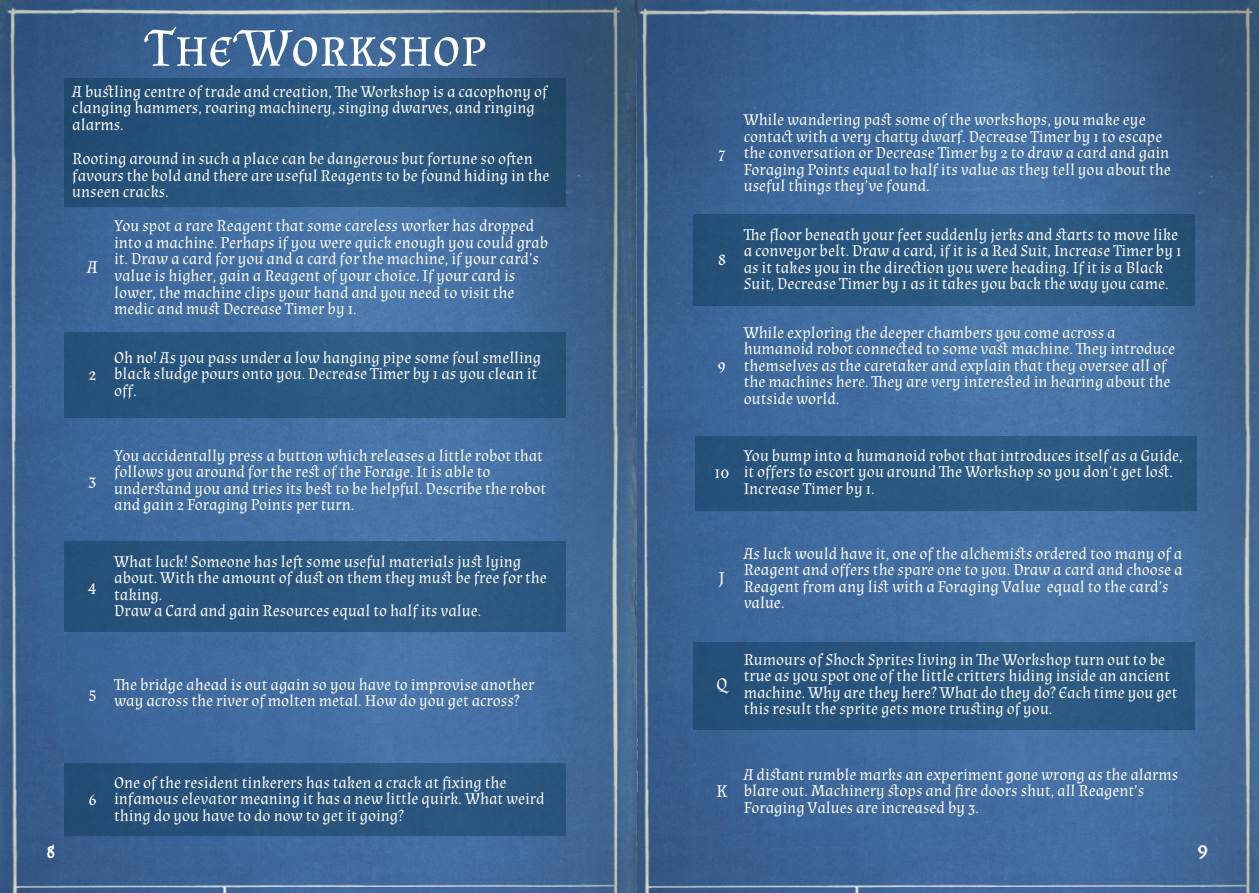
<style>
.page{position:relative;width:1259px;height:893px;background:#fff}
.page>*{position:absolute;margin:0;border:0;box-sizing:border-box;transform-origin:0 0}
.t1{font:54px "Almendra SC";color:#fff}
.t2{font:21px "Magick Journal";color:#fff}
.t3{font:18px "Almendra";color:#fff}
.t4{font:16.5px/16.5px "Almendra";color:#fff}
</style>
<div class="page">
<img style="left:660px;top:0;width:599px;height:893px">
<img style="left:0;top:0;width:660px;height:893px">
<div style="left:693px;top:642px;width:501px;height:87px;background:#2a557f"></div>
<div style="left:64px;top:78px;width:501px;height:129px;background:#002e45;opacity:.37"></div>
<div style="left:64px;top:332px;width:501px;height:85px;background:#2a5780"></div>
<div style="left:64px;top:542px;width:501px;height:90px;background:#2a5780"></div>
<div style="left:64px;top:763px;width:501px;height:73px;background:#29537d"></div>
<div style="left:693px;top:214px;width:501px;height:92px;background:#2a567f"></div>
<div style="left:696px;top:436px;width:501px;height:74px;background:#2b5880"></div>
<h1 class="t1" style="left:147px;top:14px;width:340px">The Workshop</h1>
<p class="t4" style="left:72px;top:84px;width:477px">A bustling centre of trade and creation, The Workshop is a cacophony of clanging hammers, roaring machinery, singing dwarves, and ringing alarms.</p>
<p class="t4" style="left:72px;top:151px;width:478px">Rooting around in such a place can be dangerous but fortune so often favours the bold and there are useful Reagents to be found hiding in the unseen cracks.</p>
<p class="t3" style="left:87px;top:256px;width:12px">A</p>
<p class="t3" style="left:88px;top:362px;width:9px">2</p>
<p class="t4" style="left:114px;top:218px;width:435px">You spot a rare Reagent that some careless worker has dropped into a machine. Perhaps if you were quick enough you could grab it. Draw a card for you and a card for the machine, if your card’s value is higher, gain a Reagent of your choice. If your card is lower, the machine clips your hand and you need to visit the medic and must Decrease Timer by 1.</p>
<p class="t4" style="left:114px;top:349px;width:428px">Oh no! As you pass under a low hanging pipe some foul smelling black sludge pours onto you. Decrease Timer by 1 as you clean it off.</p>
<p class="t3" style="left:88px;top:469px;width:10px">3</p>
<p class="t3" style="left:88px;top:575px;width:10px">4</p>
<p class="t4" style="left:114px;top:447px;width:433px">You accidentally press a button which releases a little robot that follows you around for the rest of the Forage. It is able to understand you and tries its best to be helpful. Describe the robot and gain 2 Foraging Points per turn.</p>
<p class="t4" style="left:114px;top:554px;width:434px">What luck! Someone has left some useful materials just lying about. With the amount of dust on them they must be free for the taking.<br>Draw a Card and gain Resources equal to half its value.</p>
<p class="t3" style="left:88px;top:681px;width:10px">5</p>
<p class="t4" style="left:114px;top:676px;width:421px">The bridge ahead is out again so you have to improvise another way across the river of molten metal. How do you get across?</p>
<p class="t3" style="left:88px;top:788px;width:10px">6</p>
<p class="t4" style="left:114px;top:774px;width:432px">One of the resident tinkerers has taken a crack at fixing the infamous elevator meaning it has a new little quirk. What weird thing do you have to do now to get it going?</p>
<p class="t3" style="left:718px;top:142px;width:9px">7</p>
<p class="t3" style="left:717px;top:248px;width:10px">8</p>
<p class="t3" style="left:718px;top:354px;width:10px">9</p>
<p class="t4" style="left:743px;top:112px;width:428px">While wandering past some of the workshops, you make eye contact with a very chatty dwarf. Decrease Timer by 1 to escape the conversation or Decrease Timer by 2 to draw a card and gain Foraging Points equal to half its value as they tell you about the useful things they’ve found.</p>
<p class="t4" style="left:743px;top:226px;width:439px">The floor beneath your feet suddenly jerks and starts to move like a conveyor belt. Draw a card, if it is a Red Suit, Increase Timer by 1 as it takes you in the direction you were heading. If it is a Black Suit, Decrease Timer by 1 as it takes you back the way you came.</p>
<p class="t4" style="left:743px;top:325px;width:433px">While exploring the deeper chambers you come across a humanoid robot connected to some vast machine. They introduce themselves as the caretaker and explain that they oversee all of the machines here. They are very interested in hearing about the outside world.</p>
<p class="t3" style="left:714px;top:460px;width:16px">10</p>
<p class="t4" style="left:743px;top:447px;width:440px">You bump into a humanoid robot that introduces itself as a Guide, it offers to escort you around The Workshop so you don’t get lost.<br>Increase Timer by 1.</p>
<p class="t3" style="left:719px;top:567px;width:8px">J</p>
<p class="t4" style="left:743px;top:545px;width:440px">As luck would have it, one of the alchemists ordered too many of a Reagent and offers the spare one to you. Draw a card and choose a Reagent from any list with a Foraging Value equal to the card’s value.</p>
<p class="t3" style="left:716px;top:673px;width:12px">Q</p>
<p class="t4" style="left:743px;top:652px;width:435px">Rumours of Shock Sprites living in The Workshop turn out to be true as you spot one of the little critters hiding inside an ancient machine. Why are they here? What do they do? Each time you get this result the sprite gets more trusting of you.</p>
<p class="t3" style="left:716px;top:779px;width:12px">K</p>
<p class="t4" style="left:743px;top:766px;width:436px">A distant rumble marks an experiment gone wrong as the alarms blare out. Machinery stops and fire doors shut, all Reagent’s<br>Foraging Values are increased by 3.</p>
<p class="t2" style="left:46px;top:842px;width:10px">8</p>
<p class="t2" style="left:1197px;top:842px;width:12px">9</p>
</div>
